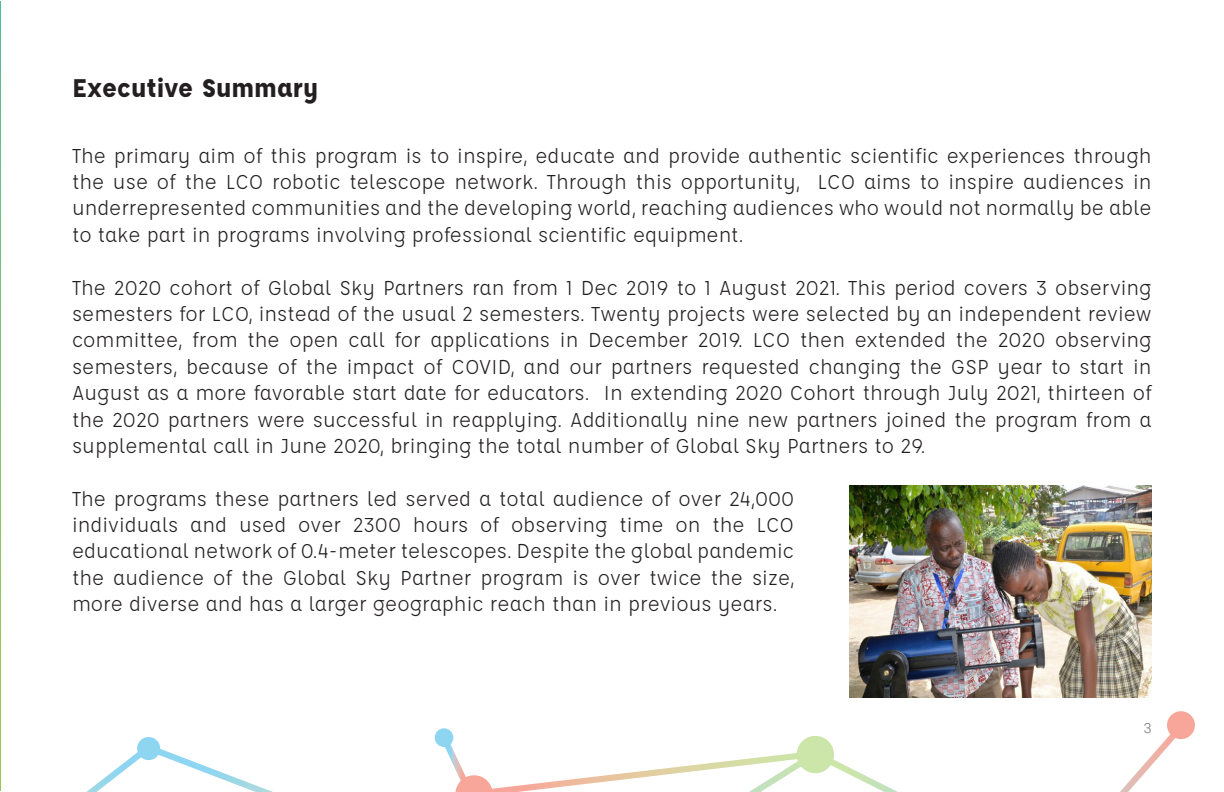
<style>
.page{position:relative;width:1224px;height:792px;background:#fff}
.page>*{position:absolute;margin:0;border:0;box-sizing:border-box;transform-origin:0 0}
.t1{font:700 28px "Affogato";color:#231f20}
.t2{font:22px/26.4px "Affogato";color:#231f20;text-align:justify}
.t3{font:300 14px "Roboto";color:#6c6d70}
</style>
<div class="page">
<svg style="left:1167px;top:711px;width:28px;height:28px"></svg>
<svg style="left:86px;top:717px;width:1105px;height:75px"></svg>
<div style="left:137px;top:737px;width:23px;height:23px;background:#8dd5f1;border-radius:50%"></div>
<div style="left:435px;top:728px;width:18px;height:19px;background:#8dd5f1;border-radius:50%"></div>
<svg style="left:0;top:1px;width:1px;height:790px"></svg>
<img style="left:849px;top:486px;width:303px;height:211px">
<p class="t1" style="left:72px;top:70px;width:248px">Executive Summary</p>
<p class="t2" style="left:72px;top:142px;width:1081px">The primary aim of this program is to inspire, educate and provide authentic scientific experiences through the use of the LCO robotic telescope network. Through this opportunity, LCO aims to inspire audiences in underrepresented communities and the developing world, reaching audiences who would not normally be able to take part in programs involving professional scientific equipment.</p>
<p class="t2" style="left:72px;top:274px;width:1081px">The 2020 cohort of Global Sky Partners ran from 1 Dec 2019 to 1 August 2021. This period covers 3 observing semesters for LCO, instead of the usual 2 semesters. Twenty projects were selected by an independent review committee, from the open call for applications in December 2019. LCO then extended the 2020 observing semesters, because of the impact of COVID, and our partners requested changing the GSP year to start in August as a more favorable start date for educators. In extending 2020 Cohort through July 2021, thirteen of the 2020 partners were successful in reapplying. Additionally nine new partners joined the program from a supplemental call in June 2020, bringing the total number of Global Sky Partners to 29.</p>
<p class="t2" style="left:72px;top:485px;width:724px">The programs these partners led served a total audience of over 24,000 individuals and used over 2300 hours of observing time on the LCO educational network of 0.4-meter telescopes. Despite the global pandemic the audience of the Global Sky Partner program is over twice the size, more diverse and has a larger geographic reach than in previous years.</p>
<p class="t3" style="left:1144px;top:719px;width:9px">3</p>
</div>
